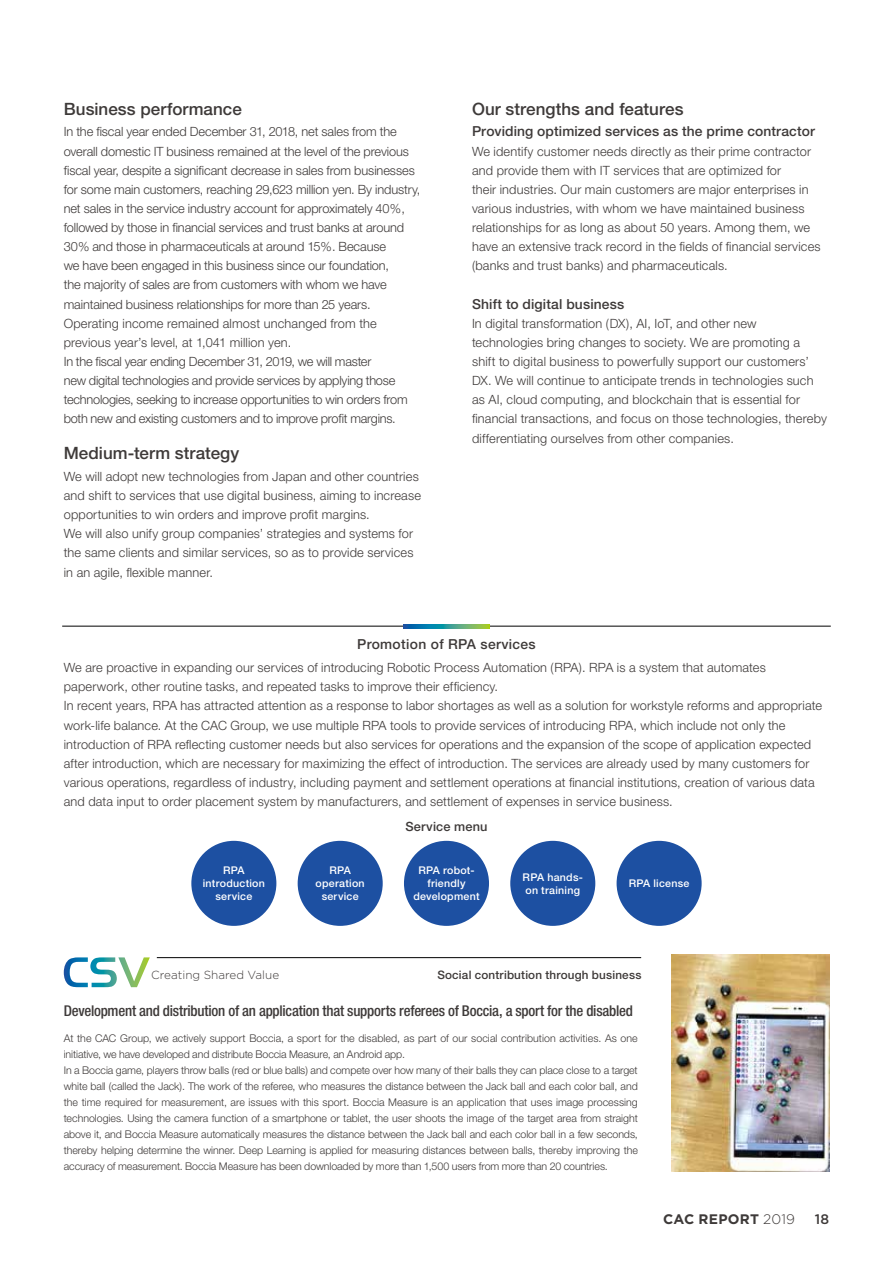
<style>
.page{position:relative;width:893px;height:1263px;background:#fff}
.page>*{position:absolute;margin:0;border:0;box-sizing:border-box;transform-origin:0 0}
.t1{font:500 16.95px "Helvetica Neue";letter-spacing:.005em;color:#3e3a39}
.t2{font:500 condensed 14.85px "Helvetica Neue";letter-spacing:-.015em;color:#3e3a39}
.t3{font:500 13.8px "Helvetica Neue";letter-spacing:.01em;color:#3e3a39}
.t4{font:700 13.8px "Gotham";letter-spacing:.015em;color:#3e3a39}
.t5{font:500 13.8px "Gotham";color:#3e3a39}
.t6{font:300 12.75px/19.2px "Helvetica Neue";letter-spacing:.01em;color:#3e3a39}
.t7{font:300 12.75px/19.2px "Helvetica Neue";letter-spacing:-.01em;color:#3e3a39}
.t8{font:500 12.75px "Helvetica Neue";letter-spacing:.015em;color:#3e3a39}
.t9{font:500 11.7px "Helvetica Neue";letter-spacing:.015em;color:#3e3a39}
.t10{font:300 11.7px "Gotham";color:#3e3a39}
.t11{font:300 10.65px/15.9px "Helvetica Neue";letter-spacing:-.005em;color:#3e3a39}
.t12{font:500 10.65px/12.8px "Helvetica Neue";letter-spacing:.025em;color:#fff;text-align:center}
.s1{font-weight:300}
</style>
<div class="page">
<img style="left:672px;top:955px;width:157px;height:216px">
<svg style="left:64px;top:957px;width:86px;height:30px"></svg>
<hr style="left:157px;top:957px;width:484px;height:1px;background:#000">
<div style="left:510px;top:841px;width:85px;height:85px;background:#1d50a2;border-radius:50%"></div>
<div style="left:617px;top:841px;width:85px;height:85px;background:#1d50a2;border-radius:50%"></div>
<div style="left:191px;top:841px;width:85px;height:85px;background:#1d50a2;border-radius:50%"></div>
<div style="left:298px;top:841px;width:85px;height:85px;background:#1d50a2;border-radius:50%"></div>
<div style="left:404px;top:841px;width:85px;height:85px;background:#1d50a2;border-radius:50%"></div>
<hr style="left:62px;top:626px;width:769px;height:1px;background:#000">
<svg style="left:404px;top:624px;width:85px;height:4px"></svg>
<h1 class="t1" style="left:64px;top:99px;width:180px">Business performance</h1>
<h1 class="t1" style="left:472px;top:99px;width:213px">Our strengths and features</h1>
<p class="t7" style="left:64px;top:122px;width:358px">In the fiscal year ended December 31, 2018, net sales from the overall domestic IT business remained at the level of the previous fiscal year, despite a significant decrease in sales from businesses for some main customers, reaching 29,623 million yen. By industry, net sales in the service industry account for approximately 40%, followed by those in financial services and trust banks at around 30% and those in pharmaceuticals at around 15%. Because<br>we have been engaged in this business since our foundation,<br>the majority of sales are from customers with whom we have maintained business relationships for more than 25 years.<br>Operating income remained almost unchanged from the previous year’s level, at 1,041 million yen.<br>In the fiscal year ending December 31, 2019, we will master<br>new digital technologies and provide services by applying those technologies, seeking to increase opportunities to win orders from both new and existing customers and to improve profit margins.</p>
<h1 class="t1" style="left:64px;top:443px;width:177px">Medium-term strategy</h1>
<p class="t6" style="left:64px;top:466px;width:359px">We will adopt new technologies from Japan and other countries and shift to services that use digital business, aiming to increase opportunities to win orders and improve profit margins.<br>We will also unify group companies’ strategies and systems for the same clients and similar services, so as to provide services in an agile, flexible manner.</p>
<p class="t3" style="left:472px;top:123px;width:344px">Providing optimized services as the prime contractor</p>
<p class="t6" style="left:472px;top:141px;width:350px">We identify customer needs directly as their prime contractor and provide them with IT services that are optimized for<br>their industries. Our main customers are major enterprises in various industries, with whom we have maintained business relationships for as long as about 50 years. Among them, we have an extensive track record in the fields of financial services (banks and trust banks) and pharmaceuticals.</p>
<p class="t3" style="left:472px;top:295px;width:154px">Shift to digital business</p>
<p class="t6" style="left:472px;top:313px;width:356px">In digital transformation (DX), AI, IoT, and other new technologies bring changes to society. We are promoting a<br>shift to digital business to powerfully support our customers’ DX. We will continue to anticipate trends in technologies such as AI, cloud computing, and blockchain that is essential for financial transactions, and focus on those technologies, thereby differentiating ourselves from other companies.</p>
<p class="t3" style="left:357px;top:636px;width:180px">Promotion of RPA services</p>
<p class="t6" style="left:64px;top:658px;width:760px">We are proactive in expanding our services of introducing Robotic Process Automation (RPA). RPA is a system that automates paperwork, other routine tasks, and repeated tasks to improve their efficiency.<br>In recent years, RPA has attracted attention as a response to labor shortages as well as a solution for workstyle reforms and appropriate work-life balance. At the CAC Group, we use multiple RPA tools to provide services of introducing RPA, which include not only the introduction of RPA reflecting customer needs but also services for operations and the expansion of the scope of application expected after introduction, which are necessary for maximizing the effect of introduction. The services are already used by many customers for various operations, regardless of industry, including payment and settlement operations at financial institutions, creation of various data and data input to order placement system by manufacturers, and settlement of expenses in service business.</p>
<p class="t8" style="left:405px;top:818px;width:84px">Service menu</p>
<p class="t12" style="left:203px;top:864px;width:64px">RPA introduction service</p>
<p class="t12" style="left:316px;top:864px;width:51px">RPA operation service</p>
<p class="t12" style="left:413px;top:864px;width:68px">RPA robot&shy;friendly development</p>
<p class="t12" style="left:523px;top:870px;width:62px;text-align:left">RPA hands&shy;on training</p>
<p class="t12" style="left:629px;top:877px;width:62px">RPA license</p>
<p class="t10" style="left:151px;top:967px;width:129px">Creating Shared Value</p>
<p class="t9" style="left:437px;top:968px;width:206px">Social contribution through business</p>
<p class="t2" style="left:64px;top:1002px;width:571px">Development and distribution of an application that supports referees of Boccia, a sport for the disabled</p>
<p class="t11" style="left:64px;top:1030px;width:576px">At the CAC Group, we actively support Boccia, a sport for the disabled, as part of our social contribution activities. As one initiative, we have developed and distribute Boccia Measure, an Android app.<br>In a Boccia game, players throw balls (red or blue balls) and compete over how many of their balls they can place close to a target white ball (called the Jack). The work of the referee, who measures the distance between the Jack ball and each color ball, and the time required for measurement, are issues with this sport. Boccia Measure is an application that uses image processing technologies. Using the camera function of a smartphone or tablet, the user shoots the image of the target area from straight above it, and Boccia Measure automatically measures the distance between the Jack ball and each color ball in a few seconds, thereby helping determine the winner. Deep Learning is applied for measuring distances between balls, thereby improving the accuracy of measurement. Boccia Measure has been downloaded by more than 1,500 users from more than 20 countries.</p>
<p class="t4" style="left:663px;top:1211px;width:133px">CAC REPORT <span class="s1">2019</span></p>
<p class="t5" style="left:815px;top:1210px;width:16px">18</p>
</div>
